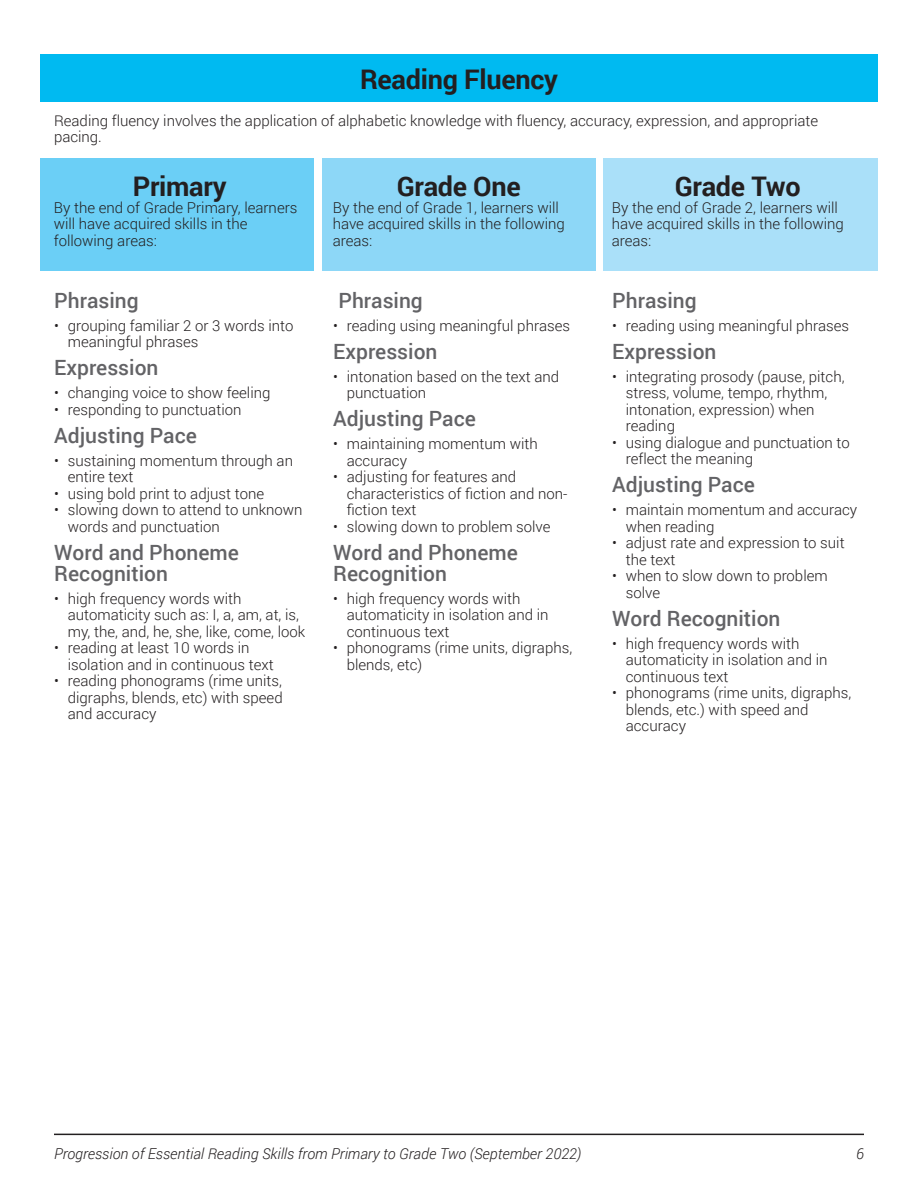
<style>
.page{position:relative;width:918px;height:1188px;background:#fff}
.page>*{position:absolute;margin:0;border:0;box-sizing:border-box;transform-origin:0 0}
.heading{font:700 27px "Roboto";letter-spacing:-.01em;color:#231f20}
.Sub_heading{font:500 21px/21px "Roboto";color:#636366}
.t1{font:300 15px/16.5px "Roboto";color:#231f20}
.t2{font:italic 300 15px "Roboto";color:#231f20}
</style>
<div class="page">
<hr style="left:54px;top:1134px;width:810px;height:1px;background:#231f20">
<div style="left:41px;top:159px;width:273px;height:112px;background:#6bcff6"></div>
<div style="left:322px;top:159px;width:273px;height:112px;background:#8dd7f7"></div>
<div style="left:603px;top:159px;width:275px;height:112px;background:#aae0f9"></div>
<div style="left:40px;top:54px;width:838px;height:48px;background:#00baf1"></div>
<p class="heading" style="left:360px;top:61px;width:199px">Reading Fluency</p>
<p class="t1" style="left:54px;top:112px;width:766px">Reading fluency involves the application of alphabetic knowledge with fluency, accuracy, expression, and appropriate pacing.</p>
<p class="heading" style="left:133px;top:168px;width:96px">Primary</p>
<p class="t1" style="left:54px;top:199px;width:245px">By the end of Grade Primary, learners will have acquired skills in the following areas:</p>
<p class="Sub_heading" style="left:54px;top:289px;width:86px">Phrasing</p>
<p class="t1" style="left:68px;top:317px;width:227px;text-indent:-14px">• grouping familiar 2 or 3 words into meaningful phrases</p>
<p class="Sub_heading" style="left:54px;top:356px;width:106px">Expression</p>
<p class="t1" style="left:54px;top:384px;width:218px">• changing voice to show feeling</p>
<p class="t1" style="left:54px;top:401px;width:189px">• responding to punctuation</p>
<p class="Sub_heading" style="left:54px;top:424px;width:144px">Adjusting Pace</p>
<p class="t1" style="left:68px;top:452px;width:227px;text-indent:-14px">• sustaining momentum through an entire text</p>
<p class="t1" style="left:54px;top:485px;width:211px">• using bold print to adjust tone</p>
<p class="t1" style="left:68px;top:501px;width:236px;text-indent:-14px">• slowing down to attend to unknown words and punctuation</p>
<p class="Sub_heading" style="left:54px;top:541px;width:186px">Word and Phoneme<br>Recognition</p>
<p class="t1" style="left:68px;top:590px;width:239px;text-indent:-14px">• high frequency words with automaticity such as: I, a, am, at, is, my, the, and, he, she, like, come, look</p>
<p class="t1" style="left:68px;top:639px;width:208px;text-indent:-14px">• reading at least 10 words in isolation and in continuous text</p>
<p class="t1" style="left:68px;top:672px;width:216px;text-align:justify;text-indent:-14px">• reading phonograms (rime units, digraphs, blends, etc) with speed and accuracy</p>
<p class="heading" style="left:397px;top:168px;width:126px">Grade One</p>
<p class="t1" style="left:333px;top:199px;width:234px">By the end of Grade 1, learners will have acquired skills in the following areas:</p>
<p class="Sub_heading" style="left:339px;top:289px;width:86px">Phrasing</p>
<p class="t1" style="left:333px;top:317px;width:238px">• reading using meaningful phrases</p>
<p class="Sub_heading" style="left:333px;top:340px;width:106px">Expression</p>
<p class="t1" style="left:347px;top:368px;width:214px;text-indent:-14px">• intonation based on the text and punctuation</p>
<p class="Sub_heading" style="left:333px;top:407px;width:144px">Adjusting Pace</p>
<p class="t1" style="left:347px;top:435px;width:193px;text-indent:-14px">• maintaining momentum with accuracy</p>
<p class="t1" style="left:347px;top:468px;width:222px;text-indent:-14px">• adjusting for features and characteristics of fiction and non&shy;fiction text</p>
<p class="t1" style="left:333px;top:518px;width:219px">• slowing down to problem solve</p>
<p class="Sub_heading" style="left:333px;top:541px;width:186px">Word and Phoneme<br>Recognition</p>
<p class="t1" style="left:347px;top:590px;width:203px;text-indent:-14px">• high frequency words with automaticity in isolation and in continuous text</p>
<p class="t1" style="left:347px;top:639px;width:227px;text-indent:-14px">• phonograms (rime units, digraphs, blends, etc)</p>
<p class="heading" style="left:675px;top:168px;width:127px">Grade Two</p>
<p class="t1" style="left:612px;top:199px;width:234px">By the end of Grade 2, learners will have acquired skills in the following areas:</p>
<p class="Sub_heading" style="left:612px;top:289px;width:86px">Phrasing</p>
<p class="t1" style="left:612px;top:317px;width:238px">• reading using meaningful phrases</p>
<p class="Sub_heading" style="left:612px;top:340px;width:106px">Expression</p>
<p class="t1" style="left:626px;top:368px;width:220px;text-indent:-14px">• integrating prosody (pause, pitch, stress, volume, tempo, rhythm, intonation, expression) when reading</p>
<p class="t1" style="left:626px;top:434px;width:225px;text-indent:-14px">• using dialogue and punctuation to reflect the meaning</p>
<p class="Sub_heading" style="left:612px;top:473px;width:144px">Adjusting Pace</p>
<p class="t1" style="left:626px;top:501px;width:233px;text-indent:-14px">• maintain momentum and accuracy when reading</p>
<p class="t1" style="left:626px;top:534px;width:220px;text-indent:-14px">• adjust rate and expression to suit the text</p>
<p class="t1" style="left:626px;top:567px;width:203px;text-indent:-14px">• when to slow down to problem solve</p>
<p class="Sub_heading" style="left:612px;top:607px;width:170px">Word Recognition</p>
<p class="t1" style="left:626px;top:635px;width:203px;text-indent:-14px">• high frequency words with automaticity in isolation and in continuous text</p>
<p class="t1" style="left:626px;top:684px;width:227px;text-indent:-14px">• phonograms (rime units, digraphs, blends, etc.) with speed and accuracy</p>
<p class="t2" style="left:54px;top:1143px;width:529px">Progression of Essential Reading Skills from Primary to Grade Two (September 2022)</p>
<p class="t2" style="left:856px;top:1143px;width:9px">6</p>
</div>
